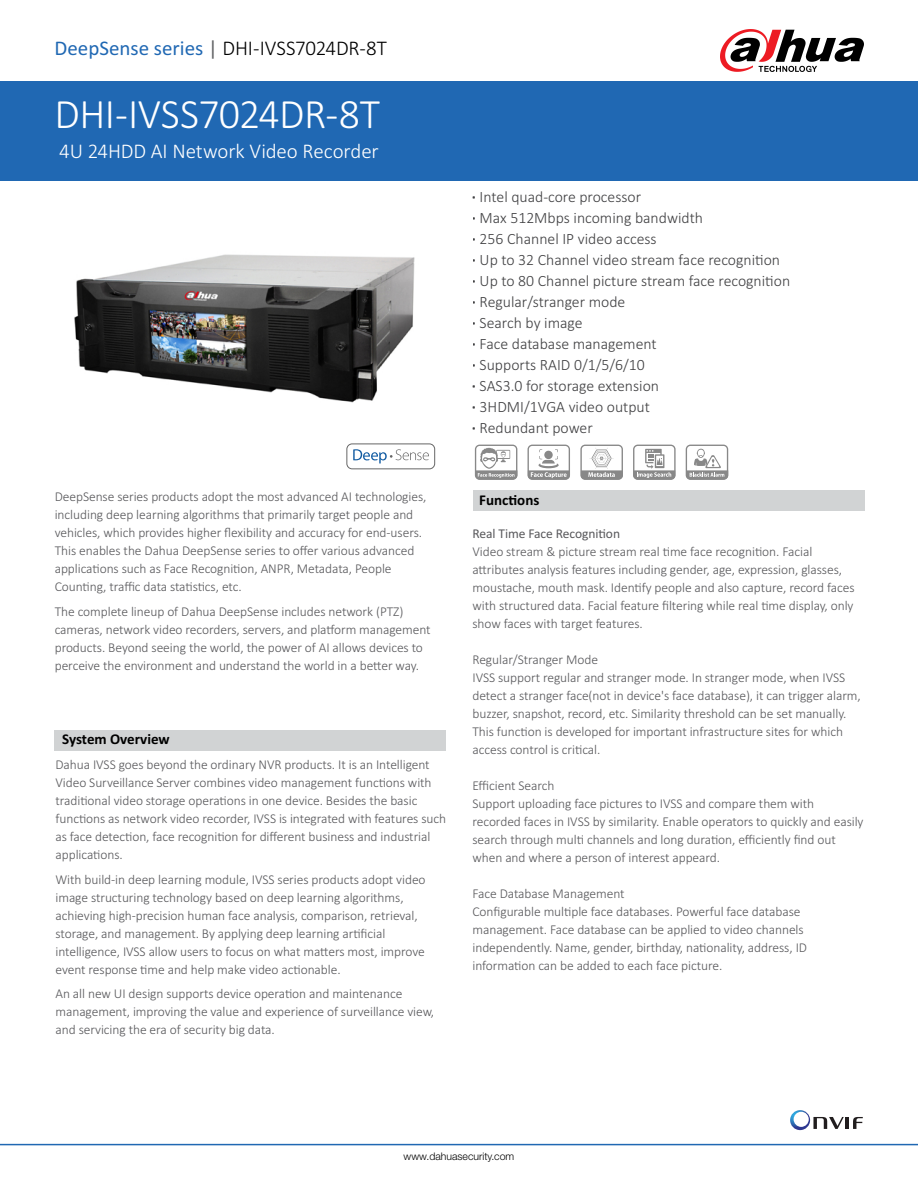
<style>
.page{position:relative;width:918px;height:1188px;background:#fff}
.page>*{position:absolute;margin:0;border:0;box-sizing:border-box;transform-origin:0 0}
.t1{font:300 42px "Calibri";letter-spacing:-.015em;color:#fff}
.t2{font:300 21px "Calibri";letter-spacing:-.01em;color:#000}
.t3{font:300 21px "Calibri";letter-spacing:-.005em;color:#fff}
.t4{font:300 15.75px/21px "Calibri";color:#404042}
.t5{font:700 15px "Calibri";color:#000}
.t6{font:300 13.5px/18px "Calibri";letter-spacing:-.005em;color:#58585b}
.t7{font:13.5px "Calibri";letter-spacing:-.005em;color:#58585b}
.t8{font:300 10.5px "Helvetica Neue LT Std";color:#000}
.s1{font-weight:400;color:#2068b3}
.s2{font-weight:400;color:#626466}
.s3{font-weight:700}
</style>
<div class="page">
<div style="left:0;top:81px;width:918px;height:100px;background:#2068b3"></div>
<div style="left:55px;top:730px;width:391px;height:21px;background:#d1d3d4"></div>
<div style="left:473px;top:490px;width:392px;height:20px;background:#d1d3d4"></div>
<hr style="left:0;top:1144px;width:918px;height:1px;background:#2068b3">
<hr style="left:845px;top:1117px;width:4px;height:12px;background:#211d1e">
<svg style="left:853px;top:1117px;width:10px;height:12px"></svg>
<svg style="left:790px;top:1110px;width:54px;height:20px"></svg>
<svg style="left:720px;top:29px;width:144px;height:43px"></svg>
<img style="left:74px;top:254px;width:341px;height:149px">
<div style="left:346px;top:444px;width:89px;height:25px;border:1px solid #666;border-radius:5px"></div>
<svg style="left:353px;top:449px;width:76px;height:14px"></svg>
<svg style="left:528px;top:445px;width:42px;height:35px"></svg>
<svg style="left:475px;top:445px;width:42px;height:35px"></svg>
<svg style="left:580px;top:445px;width:43px;height:35px"></svg>
<svg style="left:633px;top:445px;width:43px;height:35px"></svg>
<svg style="left:686px;top:445px;width:42px;height:35px"></svg>
<h2 class="t2" style="left:55px;top:35px;width:334px"><span class="s1">DeepSense series</span> <span class="s2">|</span> DHI-IVSS7024DR-8T</h2>
<h1 class="t1" style="left:55px;top:88px;width:327px">DHI-IVSS7024DR-8T</h1>
<h2 class="t3" style="left:59px;top:138px;width:321px">4U 24HDD AI Network Video Recorder</h2>
<p class="t6" style="left:55px;top:488px;width:373px">DeepSense series products adopt the most advanced AI technologies, including deep learning algorithms that primarily target people and vehicles, which provides higher flexibility and accuracy for end-users.<br>This enables the Dahua DeepSense series to offer various advanced applications such as Face Recognition, ANPR, Metadata, People Counting, traffic data statistics, etc.</p>
<p class="t6" style="left:55px;top:602px;width:377px">The complete lineup of Dahua DeepSense includes network (PTZ) cameras, network video recorders, servers, and platform management products. Beyond seeing the world, the power of AI allows devices to perceive the environment and understand the world in a better way.</p>
<p class="t5" style="left:62px;top:730px;width:109px">System Overview</p>
<p class="t6" style="left:56px;top:755px;width:392px">Dahua IVSS goes beyond the ordinary NVR products. It is an Intelligent Video Surveillance Server combines video management functions with traditional video storage operations in one device. Besides the basic functions as network video recorder, IVSS is integrated with features such as face detection, face recognition for different business and industrial applications.</p>
<p class="t6" style="left:56px;top:870px;width:372px">With build-in deep learning module, IVSS series products adopt video image structuring technology based on deep learning algorithms, achieving high-precision human face analysis, comparison, retrieval, storage, and management. By applying deep learning artificial intelligence, IVSS allow users to focus on what matters most, improve event response time and help make video actionable.</p>
<p class="t6" style="left:56px;top:985px;width:380px">An all new UI design supports device operation and maintenance management, improving the value and experience of surveillance view, and servicing the era of security big data.</p>
<p class="t4" style="left:472px;top:186px;width:320px"><span class="s3">·</span> Intel quad-core processor<br><span class="s3">·</span> Max 512Mbps incoming bandwidth<br><span class="s3">·</span> 256 Channel IP video access<br><span class="s3">·</span> Up to 32 Channel video stream face recognition<br><span class="s3">·</span> Up to 80 Channel picture stream face recognition <span class="s3">·</span> Regular/stranger mode<br><span class="s3">·</span> Search by image<br><span class="s3">·</span> Face database management<br><span class="s3">·</span> Supports RAID 0/1/5/6/10<br><span class="s3">·</span> SAS3.0 for storage extension<br><span class="s3">·</span> 3HDMI/1VGA video output<br><span class="s3">·</span> Redundant power</p>
<p class="t5" style="left:479px;top:491px;width:62px">Functions</p>
<p class="t7" style="left:472px;top:525px;width:149px">Real Time Face Recognition</p>
<p class="t6" style="left:472px;top:543px;width:384px">Video stream &amp; picture stream real time face recognition. Facial attributes analysis features including gender, age, expression, glasses, moustache, mouth mask. Identify people and also capture, record faces with structured data. Facial feature filtering while real time display, only show faces with target features.</p>
<p class="t6" style="left:472px;top:651px;width:390px">Regular/Stranger Mode<br>IVSS support regular and stranger mode. In stranger mode, when IVSS detect a stranger face(not in device's face database), it can trigger alarm, buzzer, snapshot, record, etc. Similarity threshold can be set manually.<br>This function is developed for important infrastructure sites for which access control is critical.</p>
<p class="t6" style="left:472px;top:777px;width:393px">Efficient Search<br>Support uploading face pictures to IVSS and compare them with recorded faces in IVSS by similarity. Enable operators to quickly and easily search through multi channels and long duration, efficiently find out when and where a person of interest appeard.</p>
<p class="t6" style="left:472px;top:885px;width:336px">Face Database Management<br>Configurable multiple face databases. Powerful face database management. Face database can be applied to video channels independently. Name, gender, birthday, nationality, address, ID information can be added to each face picture.</p>
<p class="t8" style="left:404px;top:1150px;width:112px">www.dahuasecurity.com</p>
</div>
